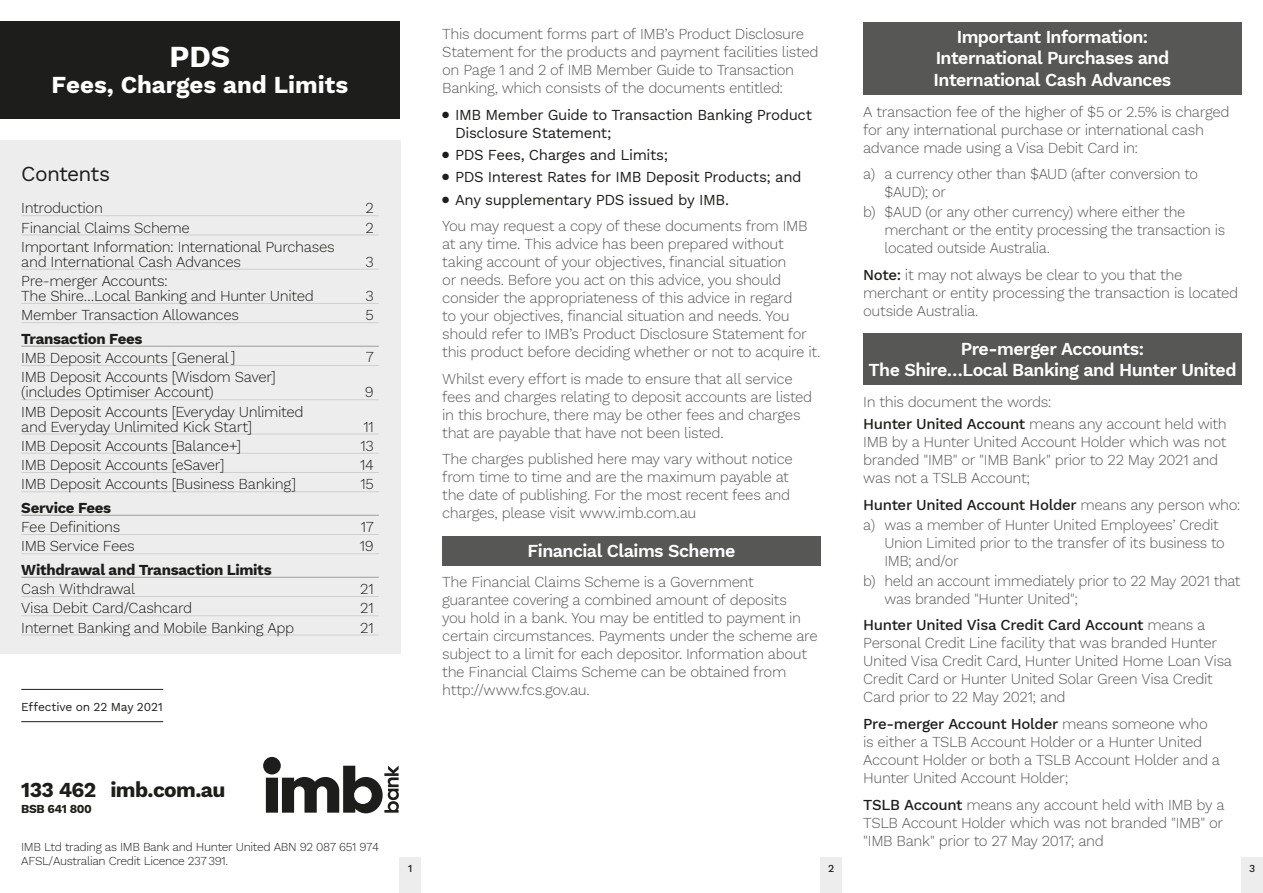
<style>
.page{position:relative;width:1263px;height:893px;background:#fff}
.page>*{position:absolute;margin:0;border:0;box-sizing:border-box;transform-origin:0 0}
.t1{font:700 30px "Work Sans";color:#fff}
.t2{font:700 24px "Work Sans";color:#fff}
.t3{font:700 21px "Work Sans";letter-spacing:-.03em;color:#1d1d1b}
.t4{font:21px "Work Sans";letter-spacing:-.035em;color:#1d1d1b}
.t5{font:600 18px/21.6px "Work Sans";letter-spacing:-.03em;color:#fff;text-align:center}
.t6{font:300 15px/18px "Work Sans";letter-spacing:-.025em;color:#575756}
.t7{font:300 15px/15px "Work Sans";letter-spacing:-.025em;color:#1d1d1b}
.t8{font:15px/18px "Work Sans";letter-spacing:-.025em;color:#1d1d1b}
.t9{font:700 15px "Work Sans";letter-spacing:-.02em;color:#1d1d1b}
.t10{font:300 12px/14.4px "Work Sans";letter-spacing:-.03em;color:#1d1d1b}
.t11{font:12px "Work Sans";letter-spacing:-.01em;color:#1d1d1b}
.t12{font:700 12px "Work Sans";letter-spacing:-.03em;color:#1d1d1b}
.t13{font:500 10.5px "Work Sans";color:#1d1d1b}
.s1{color:#1d1d1b}
.s2{font-weight:400;color:#1d1d1b}
.s3{font-weight:500;color:#1d1d1b}
</style>
<div class="page">
<div style="left:400px;top:858px;width:21px;height:35px;background:#ededed"></div>
<div style="left:821px;top:858px;width:21px;height:35px;background:#ededed"></div>
<div style="left:1242px;top:858px;width:21px;height:35px;background:#ededed"></div>
<div style="left:0;top:21px;width:400px;height:98px;background:#1d1d1b"></div>
<hr style="left:21px;top:689px;width:142px;height:1px;background:#1d1d1b">
<hr style="left:21px;top:721px;width:142px;height:1px;background:#1d1d1b">
<div style="left:442px;top:536px;width:379px;height:29px;background:#575756"></div>
<div style="left:863px;top:22px;width:379px;height:73px;background:#575756"></div>
<div style="left:863px;top:334px;width:379px;height:51px;background:#575756"></div>
<div style="left:0;top:141px;width:400px;height:513px;background:#ededed"></div>
<hr style="left:21px;top:215px;width:358px;height:1px;background:#d0d0d0">
<hr style="left:21px;top:235px;width:358px;height:1px;background:#d0d0d0">
<hr style="left:21px;top:269px;width:358px;height:1px;background:#d0d0d0">
<hr style="left:21px;top:303px;width:358px;height:1px;background:#d0d0d0">
<hr style="left:21px;top:322px;width:358px;height:1px;background:#d0d0d0">
<hr style="left:21px;top:346px;width:358px;height:1px;background:#9d9d9c">
<hr style="left:21px;top:365px;width:358px;height:1px;background:#d0d0d0">
<hr style="left:21px;top:399px;width:358px;height:1px;background:#d0d0d0">
<hr style="left:21px;top:434px;width:358px;height:1px;background:#d0d0d0">
<hr style="left:21px;top:453px;width:358px;height:1px;background:#d0d0d0">
<hr style="left:21px;top:472px;width:358px;height:1px;background:#d0d0d0">
<hr style="left:21px;top:491px;width:358px;height:1px;background:#d0d0d0">
<hr style="left:21px;top:515px;width:358px;height:1px;background:#9d9d9c">
<hr style="left:21px;top:534px;width:358px;height:1px;background:#d0d0d0">
<hr style="left:21px;top:553px;width:358px;height:1px;background:#d0d0d0">
<hr style="left:21px;top:577px;width:358px;height:1px;background:#9d9d9c">
<hr style="left:21px;top:596px;width:358px;height:1px;background:#d0d0d0">
<hr style="left:21px;top:615px;width:358px;height:1px;background:#d0d0d0">
<hr style="left:21px;top:635px;width:358px;height:1px;background:#d0d0d0">
<svg style="left:263px;top:757px;width:136px;height:56px"></svg>
<h1 class="t1" style="left:169px;top:34px;width:62px">PDS</h1>
<h2 class="t2" style="left:52px;top:67px;width:298px">Fees, Charges and Limits</h2>
<h3 class="t4" style="left:21px;top:158px;width:90px">Contents</h3>
<p class="t7" style="left:21px;top:200px;width:83px">Introduction</p>
<p class="t7" style="left:365px;top:200px;width:10px">2</p>
<p class="t7" style="left:21px;top:219px;width:170px">Financial Claims Scheme</p>
<p class="t7" style="left:365px;top:219px;width:10px">2</p>
<p class="t7" style="left:21px;top:239px;width:315px">Important Information: International Purchases and International Cash Advances</p>
<p class="t7" style="left:366px;top:254px;width:10px">3</p>
<p class="t7" style="left:21px;top:273px;width:294px">Pre-merger Accounts:<br>The Shire…Local Banking and Hunter United</p>
<p class="t7" style="left:366px;top:288px;width:10px">3</p>
<p class="t7" style="left:21px;top:307px;width:219px">Member Transaction Allowances</p>
<p class="t7" style="left:365px;top:307px;width:10px">5</p>
<p class="t9" style="left:21px;top:327px;width:123px">Transaction Fees</p>
<p class="t7" style="left:21px;top:350px;width:216px">IMB Deposit Accounts [ General ]</p>
<p class="t7" style="left:366px;top:349px;width:9px">7</p>
<p class="t7" style="left:21px;top:369px;width:256px">IMB Deposit Accounts [Wisdom Saver] (includes Optimiser Account)</p>
<p class="t7" style="left:365px;top:384px;width:10px">9</p>
<p class="t7" style="left:21px;top:403px;width:284px">IMB Deposit Accounts [Everyday Unlimited and Everyday Unlimited Kick Start]</p>
<p class="t7" style="left:363px;top:418px;width:12px">11</p>
<p class="t7" style="left:21px;top:438px;width:222px">IMB Deposit Accounts [Balance+]</p>
<p class="t7" style="left:361px;top:438px;width:15px">13</p>
<p class="t7" style="left:21px;top:457px;width:205px">IMB Deposit Accounts [eSaver]</p>
<p class="t7" style="left:360px;top:457px;width:15px">14</p>
<p class="t7" style="left:21px;top:476px;width:276px">IMB Deposit Accounts [Business Banking]</p>
<p class="t7" style="left:360px;top:476px;width:15px">15</p>
<p class="t9" style="left:21px;top:496px;width:91px">Service Fees</p>
<p class="t7" style="left:21px;top:519px;width:101px">Fee Definitions</p>
<p class="t7" style="left:361px;top:519px;width:14px">17</p>
<p class="t7" style="left:21px;top:538px;width:115px">IMB Service Fees</p>
<p class="t7" style="left:360px;top:538px;width:15px">19</p>
<p class="t9" style="left:21px;top:558px;width:252px">Withdrawal and Transaction Limits</p>
<p class="t7" style="left:21px;top:581px;width:116px">Cash Withdrawal</p>
<p class="t7" style="left:360px;top:581px;width:15px">21</p>
<p class="t7" style="left:21px;top:600px;width:173px">Visa Debit Card/Cashcard</p>
<p class="t7" style="left:360px;top:600px;width:15px">21</p>
<p class="t7" style="left:21px;top:619px;width:275px">Internet Banking and Mobile Banking App</p>
<p class="t7" style="left:360px;top:619px;width:15px">21</p>
<p class="t11" style="left:21px;top:698px;width:143px">Effective on 22 May 2021</p>
<h3 class="t3" style="left:21px;top:774px;width:206px">133 462 imb.com.au</h3>
<p class="t12" style="left:21px;top:800px;width:72px">BSB 641 800</p>
<p class="t10" style="left:21px;top:839px;width:359px">IMB Ltd trading as IMB Bank and Hunter United ABN 92 087 651 974<br>AFSL/Australian Credit Licence 237 391.</p>
<p class="t6" style="left:442px;top:25px;width:378px">This document forms part of IMB’s Product Disclosure Statement for the products and payment facilities listed on Page 1 and 2 of IMB Member Guide to Transaction Banking, which consists of the documents entitled:</p>
<p class="t8" style="left:455px;top:105px;width:358px;text-indent:-13px">● IMB Member Guide to Transaction Banking Product<br>Disclosure Statement;</p>
<p class="t8" style="left:442px;top:145px;width:227px">● PDS Fees, Charges and Limits;</p>
<p class="t8" style="left:442px;top:168px;width:361px">● PDS Interest Rates for IMB Deposit Products; and</p>
<p class="t6" style="left:442px;top:186px;width:367px;line-height:26.5px"><span class="s1">●</span> <span class="s2">Any supplementary PDS issued by IMB.<br></span>You may request a copy of these documents from IMB</p>
<p class="t6" style="left:442px;top:234px;width:380px">at any time. This advice has been prepared without taking account of your objectives, financial situation<br>or needs. Before you act on this advice, you should consider the appropriateness of this advice in regard<br>to your objectives, financial situation and needs. You should refer to IMB’s Product Disclosure Statement for this product before deciding whether or not to acquire it.</p>
<p class="t6" style="left:442px;top:369px;width:372px">Whilst every effort is made to ensure that all service fees and charges relating to deposit accounts are listed in this brochure, there may be other fees and charges that are payable that have not been listed.</p>
<p class="t6" style="left:442px;top:449px;width:352px">The charges published here may vary without notice from time to time and are the maximum payable at the date of publishing. For the most recent fees and charges, please visit www.imb.com.au</p>
<p class="t5" style="left:527px;top:539px;width:210px">Financial Claims Scheme</p>
<p class="t6" style="left:442px;top:573px;width:377px">The Financial Claims Scheme is a Government guarantee covering a combined amount of deposits<br>you hold in a bank. You may be entitled to payment in certain circumstances. Payments under the scheme are subject to a limit for each depositor. Information about the Financial Claims Scheme can be obtained from http://www.fcs.gov.au.</p>
<p class="t5" style="left:934px;top:25px;width:239px">Important Information:<br>International Purchases and<br>International Cash Advances</p>
<p class="t6" style="left:863px;top:102px;width:368px">A transaction fee of the higher of $5 or 2.5% is charged for any international purchase or international cash advance made using a Visa Debit Card in:</p>
<p class="t6" style="left:884px;top:165px;width:315px;text-indent:-21px">a) a currency other than $AUD (after conversion to $AUD); or</p>
<p class="t6" style="left:884px;top:203px;width:342px;text-indent:-21px">b) $AUD (or any other currency) where either the merchant or the entity processing the transaction is located outside Australia.</p>
<p class="t6" style="left:863px;top:265px;width:377px"><span class="s3">Note:</span> it may not always be clear to you that the merchant or entity processing the transaction is located outside Australia.</p>
<p class="t5" style="left:868px;top:337px;width:370px">Pre-merger Accounts:<br>The Shire…Local Banking and Hunter United</p>
<p class="t6" style="left:863px;top:390px;width:365px;line-height:22.2px">In this document the words:<br><span class="s3">Hunter United Account</span> means any account held with</p>
<p class="t6" style="left:863px;top:432px;width:365px">IMB by a Hunter United Account Holder which was not branded "IMB" or "IMB Bank" prior to 22 May 2021 and was not a TSLB Account;</p>
<p class="t6" style="left:863px;top:494px;width:379px;line-height:20.1px"><span class="s3">Hunter United Account Holder</span> means any person who: a) was a member of Hunter United Employees’ Credit</p>
<p class="t6" style="left:884px;top:533px;width:342px">Union Limited prior to the transfer of its business to<br>IMB; and/or</p>
<p class="t6" style="left:884px;top:571px;width:357px;text-indent:-21px">b) held an account immediately prior to 22 May 2021 that was branded "Hunter United";</p>
<p class="t6" style="left:863px;top:616px;width:370px"><span class="s3">Hunter United Visa Credit Card Account</span> means a Personal Credit Line facility that was branded Hunter United Visa Credit Card, Hunter United Home Loan Visa Credit Card or Hunter United Solar Green Visa Credit Card prior to 22 May 2021; and</p>
<p class="t6" style="left:863px;top:714px;width:358px"><span class="s3">Pre-merger Account Holder</span> means someone who is either a TSLB Account Holder or a Hunter United Account Holder or both a TSLB Account Holder and a Hunter United Account Holder;</p>
<p class="t6" style="left:863px;top:795px;width:363px;text-align:justify"><span class="s3">TSLB Account</span> means any account held with IMB by a TSLB Account Holder which was not branded "IMB" or "IMB Bank" prior to 27 May 2017; and</p>
<p class="t13" style="left:408px;top:861px;width:6px">1</p>
<p class="t13" style="left:828px;top:861px;width:8px">2</p>
<p class="t13" style="left:1249px;top:861px;width:8px">3</p>
</div>
